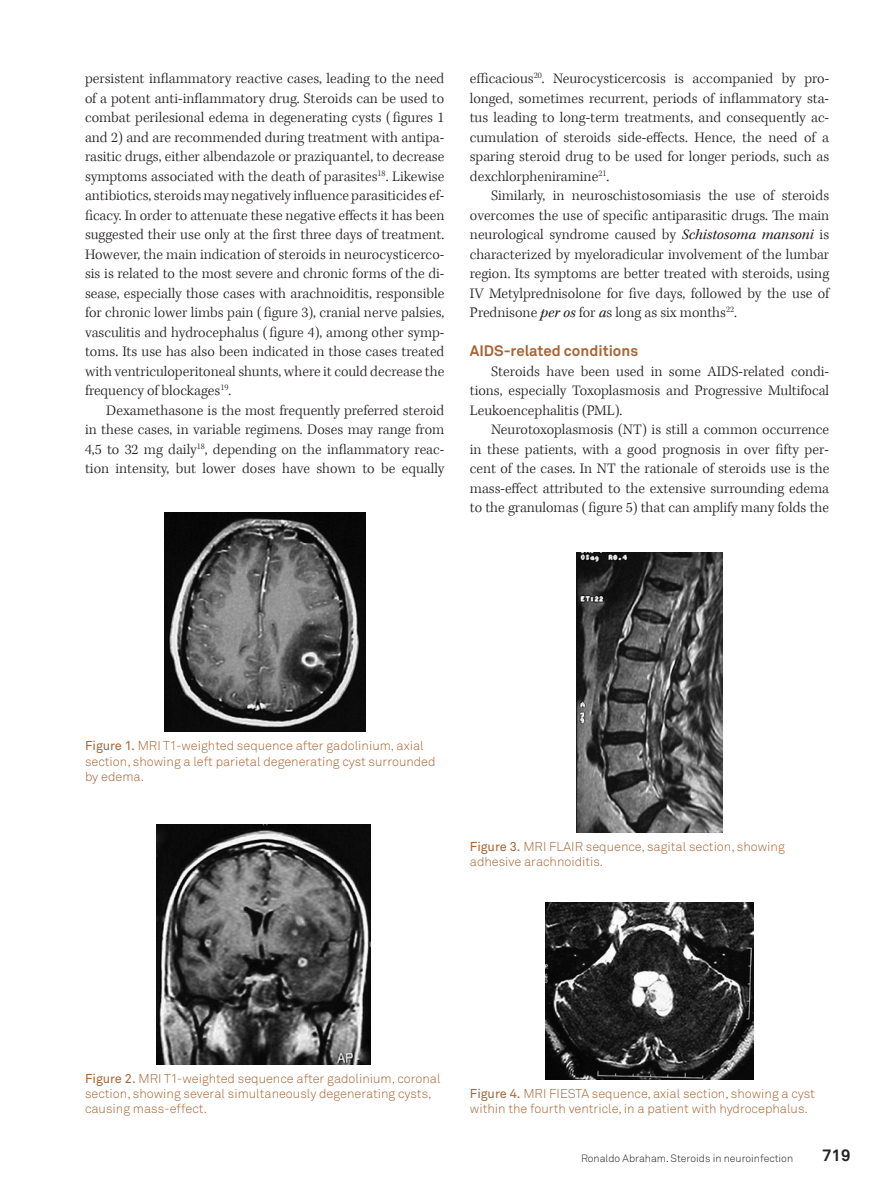
<style>
.page{position:relative;width:893px;height:1191px;background:#fff}
.page>*{position:absolute;margin:0;border:0;box-sizing:border-box;transform-origin:0 0}
.t1{font:700 16.5px "Akkurat Pro";color:#231f20}
.t2{font:300 15px/19.5px "Kepler Std";color:#231f20;text-align:justify}
.t3{font:700 15px "Akkurat Pro";color:#a76433}
.t4{font:12.75px/15.3px "Akkurat Light Pro";color:#a76433}
.t5{font:10.5px "Akkurat Light Pro";color:#231f20}
.s1{font-weight:400;font-style:italic}
.s2{font-family:"Akkurat Pro"}
</style>
<div class="page">
<img style="left:164px;top:512px;width:201px;height:220px">
<img style="left:157px;top:824px;width:214px;height:240px">
<img style="left:577px;top:552px;width:145px;height:280px">
<img style="left:545px;top:902px;width:208px;height:177px">
<p class="t2" style="left:85px;top:69px;width:361px">persistent inflammatory reactive cases, leading to the need of a potent anti-inflammatory drug. Steroids can be used to combat perilesional edema in degenerating cysts ( figures 1 and 2) and are recommended during treatment with antipa&shy;rasitic drugs, either albendazole or praziquantel, to decrease symptoms associated with the death of parasites<sup>18</sup>. Likewise antibiotics, steroids may negatively influence parasiticides ef&shy;ficacy. In order to attenuate these negative effects it has been suggested their use only at the first three days of treatment.<br>However, the main indication of steroids in neurocysticerco&shy;sis is related to the most severe and chronic forms of the di&shy;sease, especially those cases with arachnoiditis, responsible for chronic lower limbs pain ( figure 3), cranial nerve palsies, vasculitis and hydrocephalus ( figure 4), among other symp&shy;toms. Its use has also been indicated in those cases treated with ventriculoperitoneal shunts, where it could decrease the frequency of blockages<sup>19</sup>.</p>
<p class="t2" style="left:85px;top:401px;width:361px;text-indent:21px">Dexamethasone is the most frequently preferred steroid in these cases, in variable regimens. Doses may range from 4,5 to 32 mg daily<sup>18</sup>, depending on the inflammatory reac&shy;tion intensity, but lower doses have shown to be equally</p>
<p class="t2" style="left:470px;top:69px;width:361px">efficacious<sup>20</sup>. Neurocysticercosis is accompanied by pro&shy;longed, sometimes recurrent, periods of inflammatory sta&shy;tus leading to long-term treatments, and consequently ac&shy;cumulation of steroids side-effects. Hence, the need of a sparing steroid drug to be used for longer periods, such as dexchlorpheniramine<sup>21</sup>.</p>
<p class="t2" style="left:470px;top:186px;width:361px;text-indent:21px">Similarly, in neuroschistosomiasis the use of steroids overcomes the use of specific antiparasitic drugs. The main neurological syndrome caused by <span class="s1">Schistosoma mansoni</span> is characterized by myeloradicular involvement of the lumbar region. Its symptoms are better treated with steroids, using IV Metylprednisolone for five days, followed by the use of Prednisone <span class="s1">per os</span> for <span class="s1">a</span>s long as six months<sup>22</sup>.</p>
<p class="t3" style="left:470px;top:342px;width:170px">AI DS-related conditions</p>
<p class="t2" style="left:470px;top:362px;width:361px;text-indent:21px">Steroids have been used in some AIDS-related condi&shy;tions, especially Toxoplasmosis and Progressive Multifocal Leukoencephalitis (PML).</p>
<p class="t2" style="left:470px;top:420px;width:361px;text-indent:21px">Neurotoxoplasmosis (NT) is still a common occurrence in these patients, with a good prognosis in over fifty per&shy;cent of the cases. In NT the rationale of steroids use is the mass-effect attributed to the extensive surrounding edema to the granulomas ( figure 5) that can amplify many folds the</p>
<p class="t4" style="left:85px;top:738px;width:352px"><span class="s2">Figure 1.</span> MRI T1-weighted sequence after gadolinium, axial section, showing a left parietal degenerating cyst surrounded by edema.</p>
<p class="t4" style="left:470px;top:839px;width:316px"><span class="s2">Figure 3.</span> MRI FLAIR sequence, sagital section, showing adhesive arachnoiditis.</p>
<p class="t4" style="left:85px;top:1070px;width:357px"><span class="s2">Figure 2.</span> MRI T1-weighted sequence after gadolinium, coronal section, showing several simultaneously degenerating cysts, causing mass-effect.</p>
<p class="t4" style="left:470px;top:1086px;width:347px"><span class="s2">Figure 4.</span> MRI FIESTA sequence, axial section, showing a cyst within the fourth ventricle, in a patient with hydrocephalus.</p>
<p class="t5" style="left:581px;top:1151px;width:214px">Ronaldo Abraham. Steroids in neuroinfection</p>
<p class="t1" style="left:822px;top:1145px;width:30px">719</p>
</div>
